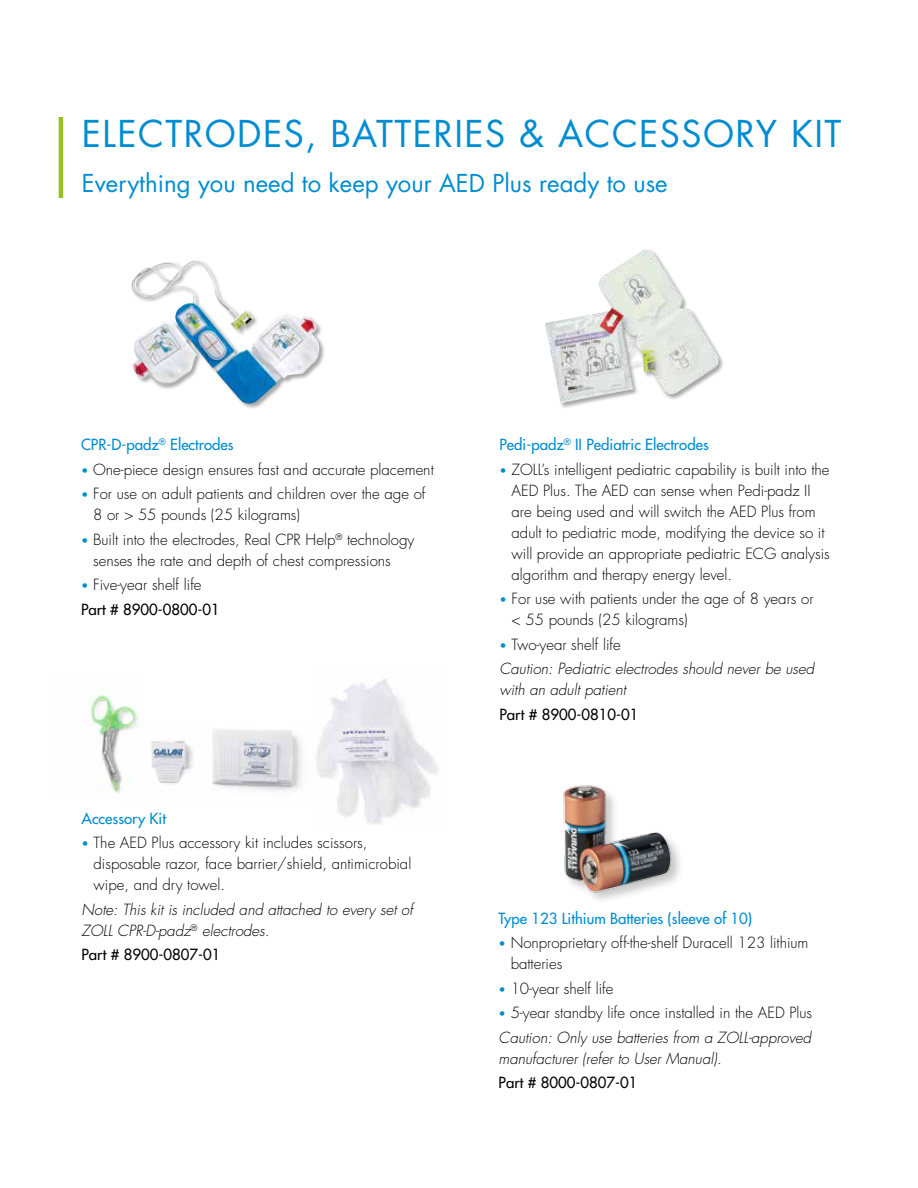
<style>
.page{position:relative;width:918px;height:1188px;background:#fff}
.page>*{position:absolute;margin:0;border:0;box-sizing:border-box;transform-origin:0 0}
.t1{font:36px "Futura Std";letter-spacing:.04em;color:#008cd1}
.t2{font:24px "Futura Std";color:#008cd1}
.t3{font:300 15px/21px "Futura Std";color:#000}
.t4{font:italic 300 15px/24.5px "Futura Std";color:#000}
.t5{font:500 15px "Futura Std";color:#008cd1}
.t6{font:500 15px "Futura Std";color:#000}
.s1{font-size:12px;color:#008cd1}
.s2{font-weight:500}
.s3{font-style:normal;font-size:12px;color:#008cd1}
.s4{font-style:normal}
.s5{font-style:italic}
</style>
<div class="page">
<hr style="left:59px;top:117px;width:4px;height:81px;background:#98c21f">
<img style="left:151px;top:729px;width:151px;height:63px">
<img style="left:316px;top:679px;width:122px;height:145px">
<img style="left:89px;top:694px;width:49px;height:100px">
<img style="left:563px;top:785px;width:114px;height:115px">
<div style="left:544px;top:249px;width:181px;height:160px;background:#000;opacity:.35"></div>
<img style="left:545px;top:249px;width:175px;height:154px">
<div style="left:131px;top:260px;width:194px;height:150px;background:#000;opacity:.35"></div>
<img style="left:131px;top:262px;width:189px;height:142px">
<h1 class="t1" style="left:82px;top:117px;width:761px">ELECTRODES, BATTERIES &amp; ACCESSORY KIT</h1>
<h2 class="t2" style="left:82px;top:172px;width:587px">Everything you need to keep your AED Plus ready to use</h2>
<p class="t5" style="left:81px;top:437px;width:154px">CPR-D-padz<sup>®</sup> Electrodes</p>
<p class="t3" style="left:81px;top:460px;width:354px"><span class="s1">•</span> One-piece design ensures fast and accurate placement</p>
<p class="t3" style="left:93px;top:485px;width:334px;text-indent:-12px"><span class="s1">•</span> For use on adult patients and children over the age of<br>8 or &gt; 55 pounds (25 kilograms)</p>
<p class="t3" style="left:93px;top:530px;width:323px;text-indent:-12px"><span class="s1">•</span> Built into the electrodes, Real CPR Help<sup>®</sup> technology senses the rate and depth of chest compressions</p>
<p class="t3" style="left:81px;top:574px;width:140px;line-height:24.5px"><span class="s1">•</span> Five-year shelf life<br><span class="s2">Part # 8900-0800-01</span></p>
<p class="t5" style="left:81px;top:811px;width:86px">Accessory Kit</p>
<p class="t3" style="left:94px;top:834px;width:319px;text-indent:-12px"><span class="s1">•</span> The AED Plus accessory kit includes scissors, disposable razor, face barrier/shield, antimicrobial wipe, and dry towel.</p>
<p class="t4" style="left:81px;top:900px;width:333px;line-height:21px">Note: This kit is included and attached to every set of<br>ZOLL CPR-D-padz<sup>®</sup> electrodes.</p>
<p class="t6" style="left:81px;top:947px;width:140px">Part # 8900-0807-01</p>
<p class="t5" style="left:500px;top:437px;width:211px">Pedi-padz<sup>®</sup> II Pediatric Electrodes</p>
<p class="t3" style="left:512px;top:460px;width:320px;text-indent:-12px"><span class="s1">•</span> ZOLL’s intelligent pediatric capability is built into the AED Plus. The AED can sense when Pedi-padz II are being used and will switch the AED Plus from adult to pediatric mode, modifying the device so it will provide an appropriate pediatric ECG analysis algorithm and therapy energy level.</p>
<p class="t3" style="left:512px;top:590px;width:303px;text-indent:-12px"><span class="s1">•</span> For use with patients under the age of 8 years or &lt; 55 pounds (25 kilograms)</p>
<p class="t4" style="left:499px;top:633px;width:316px"><span class="s3">•</span> <span class="s4">Two-year shelf life<br></span>Caution: Pediatric electrodes should never be used</p>
<p class="t4" style="left:499px;top:679px;width:128px">with an adult patient</p>
<p class="t6" style="left:499px;top:707px;width:140px">Part # 8900-0810-01</p>
<p class="t5" style="left:499px;top:910px;width:255px">Type 123 Lithium Batteries (sleeve of 10)</p>
<p class="t3" style="left:511px;top:933px;width:299px;text-indent:-12px"><span class="s1">•</span> Nonproprietary off-the-shelf Duracell 123 lithium batteries</p>
<p class="t3" style="left:499px;top:979px;width:116px"><span class="s1">•</span> 10-year shelf life</p>
<p class="t3" style="left:499px;top:1002px;width:315px;line-height:24.5px"><span class="s1">•</span> 5-year standby life once installed in the AED Plus<br><span class="s5">Caution: Only use batteries from a ZOLL-approved</span></p>
<p class="t4" style="left:499px;top:1047px;width:225px">manufacturer (refer to User Manual).</p>
<p class="t6" style="left:499px;top:1075px;width:140px">Part # 8000-0807-01</p>
</div>
